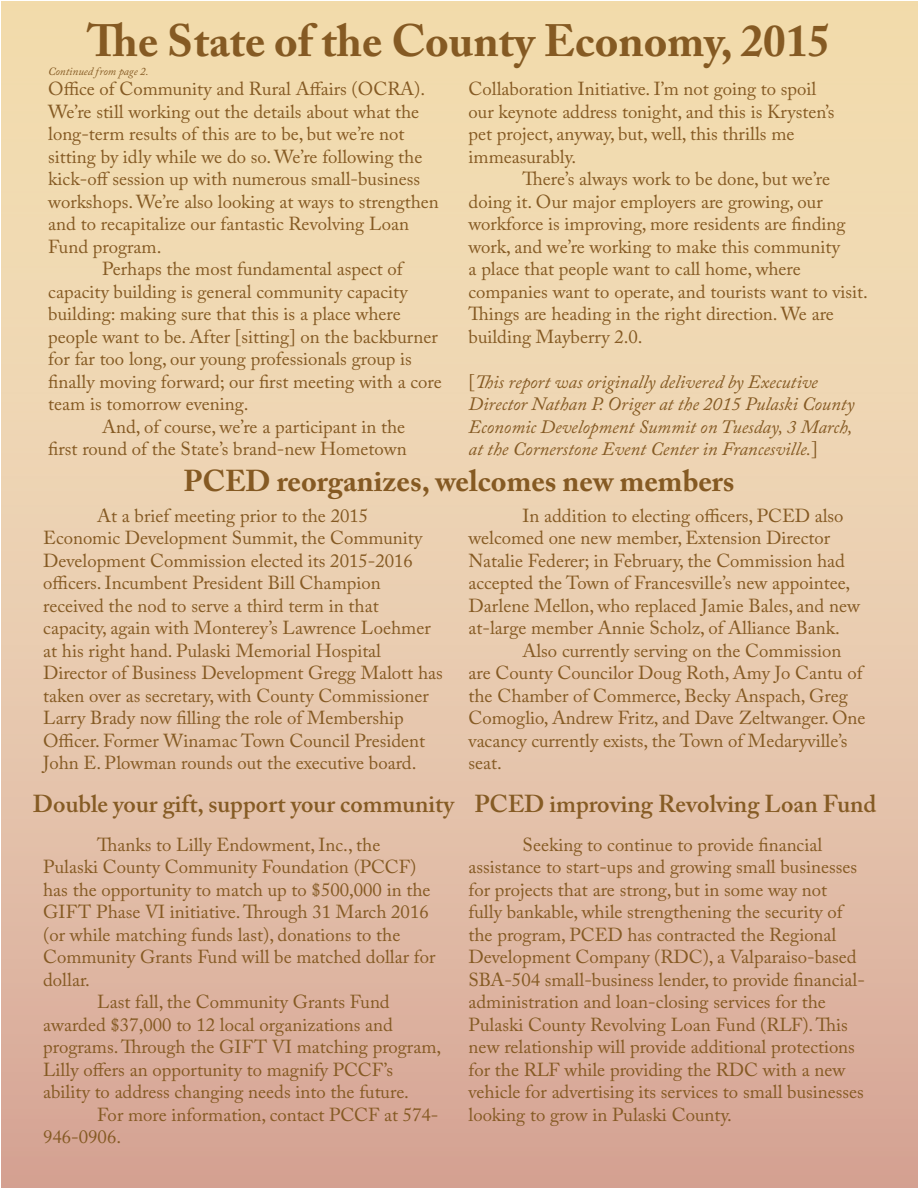
<style>
.page{position:relative;width:918px;height:1188px;background:#fff}
.page>*{position:absolute;margin:0;border:0;box-sizing:border-box;transform-origin:0 0}
.t1{font:700 45px "Adobe Caslon Pro";color:#855a23}
.t2{font:700 30px "Adobe Caslon Pro";color:#855a23}
.t3{font:600 24.3px "Adobe Caslon Pro";color:#855b24}
.t4{font:18.75px/22.5px "Adobe Caslon Pro";color:#855a23}
.t5{font:italic 18.75px/22.5px "Adobe Caslon Pro";color:#855a23}
.t6{font:italic 11.25px "Adobe Caslon Pro";color:#855a23}
.s1{font-style:normal}
</style>
<div class="page">
<div style="left:1px;top:1px;width:917px;height:1187px;background:linear-gradient(to bottom,#f7e6b8,#d9ac9e)"></div>
<p class="t1" style="left:87px;top:14px;width:745px">The State of the County Economy, 2015</p>
<p class="t6" style="left:48px;top:64px;width:102px">Continued from page 2.</p>
<p class="t4" style="left:48px;top:78px;width:392px">Office of Community and Rural Affairs (OCRA).<br>We’re still working out the details about what the long-term results of this are to be, but we’re not sitting by idly while we do so. We’re following the kick-off session up with numerous small-business workshops. We’re also looking at ways to strengthen and to recapitalize our fantastic Revolving Loan Fund program.</p>
<p class="t4" style="left:48px;top:258px;width:395px;text-indent:54px">Perhaps the most fundamental aspect of capacity building is general community capacity building: making sure that this is a place where people want to be. After [sitting] on the backburner for far too long, our young professionals group is finally moving forward; our first meeting with a core team is tomorrow evening.</p>
<p class="t4" style="left:48px;top:415px;width:360px;text-align:right">And, of course, we’re a participant in the<br>first round of the State’s brand-new Hometown</p>
<p class="t4" style="left:469px;top:78px;width:367px">Collaboration Initiative. I’m not going to spoil our keynote address tonight, and this is Krysten’s pet project, anyway, but, well, this thrills me immeasurably.</p>
<p class="t4" style="left:469px;top:168px;width:401px;text-indent:54px">There’s always work to be done, but we’re doing it. Our major employers are growing, our workforce is improving, more residents are finding work, and we’re working to make this community<br>a place that people want to call home, where companies want to operate, and tourists want to visit.<br>Things are heading in the right direction. We are building Mayberry 2.0.</p>
<p class="t5" style="left:469px;top:370px;width:387px"><span class="s1">[</span>This report was originally delivered by Executive Director Nathan P. Origer at the 2015 Pulaski County Economic Development Summit on Tuesday, 3 March, at the Cornerstone Event Center in Francesville.<span class="s1">]</span></p>
<p class="t2" style="left:183px;top:463px;width:553px">PCED reorganizes, welcomes new members</p>
<p class="t4" style="left:43px;top:504px;width:401px;text-indent:54px">At a brief meeting prior to the 2015<br>Economic Development Summit, the Community Development Commission elected its 2015-2016 officers. Incumbent President Bill Champion received the nod to serve a third term in that capacity, again with Monterey’s Lawrence Loehmer at his right hand. Pulaski Memorial Hospital Director of Business Development Gregg Malott has taken over as secretary, with County Commissioner Larry Brady now filling the role of Membership Officer. Former Winamac Town Council President John E. Plowman rounds out the executive board.</p>
<p class="t4" style="left:469px;top:504px;width:393px;text-indent:54px">In addition to electing officers, PCED also welcomed one new member, Extension Director Natalie Federer; in February, the Commission had accepted the Town of Francesville’s new appointee, Darlene Mellon, who replaced Jamie Bales, and new at-large member Annie Scholz, of Alliance Bank.</p>
<p class="t4" style="left:469px;top:639px;width:399px;text-indent:54px">Also currently serving on the Commission are County Councilor Doug Roth, Amy Jo Cantu of the Chamber of Commerce, Becky Anspach, Greg Comoglio, Andrew Fritz, and Dave Zeltwanger. One vacancy currently exists, the Town of Medaryville’s seat.</p>
<p class="t3" style="left:33px;top:790px;width:423px">Double your gift, support your community</p>
<p class="t4" style="left:43px;top:833px;width:394px;text-indent:54px">Thanks to Lilly Endowment, Inc., the Pulaski County Community Foundation (PCCF) has the opportunity to match up to $500,000 in the GIFT Phase VI initiative. Through 31 March 2016 (or while matching funds last), donations to the Community Grants Fund will be matched dollar for dollar.</p>
<p class="t4" style="left:43px;top:990px;width:400px;text-indent:54px">Last fall, the Community Grants Fund awarded $37,000 to 12 local organizations and programs. Through the GIFT VI matching program, Lilly offers an opportunity to magnify PCCF’s ability to address changing needs into the future.</p>
<p class="t4" style="left:43px;top:1103px;width:397px;text-indent:54px">For more information, contact PCCF at 574-<br>946-0906.</p>
<p class="t3" style="left:474px;top:790px;width:404px">PCED improving Revolving Loan Fund</p>
<p class="t4" style="left:469px;top:833px;width:398px;text-indent:54px">Seeking to continue to provide financial assistance to start-ups and growing small businesses for projects that are strong, but in some way not fully bankable, while strengthening the security of the program, PCED has contracted the Regional Development Company (RDC), a Valparaiso-based SBA-504 small-business lender, to provide financial&shy;administration and loan-closing services for the Pulaski County Revolving Loan Fund (RLF). This new relationship will provide additional protections for the RLF while providing the RDC with a new vehicle for advertising its services to small businesses looking to grow in Pulaski County.</p>
</div>
